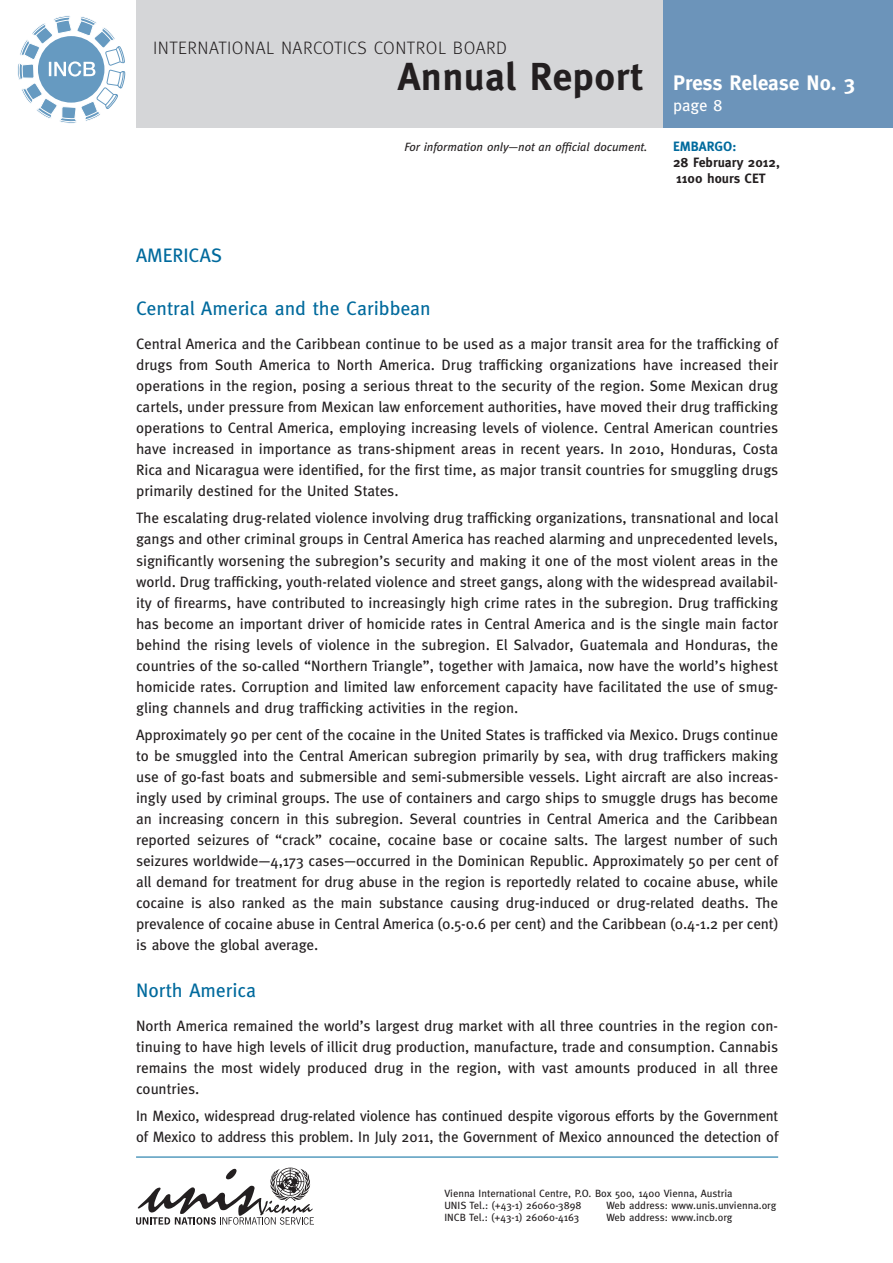
<style>
.page{position:relative;width:893px;height:1263px;background:#fff}
.page>*{position:absolute;margin:0;border:0;box-sizing:border-box;transform-origin:0 0}
.t1{font:700 39px "Meta";letter-spacing:.01em;color:#231f20}
.t2{font:700 21px "Meta";letter-spacing:-.005em;color:#fff}
.t3{font:19.5px "Meta";color:#006a9d}
.t4{font:300 18px "Meta OT";letter-spacing:.03em;color:#231f20}
.t5{font:16.5px "Meta";color:#fff}
.t6{font:15px/21px "Meta";letter-spacing:-.01em;color:#231f20;text-align:justify}
.t7{font:700 13.5px/16.2px "Meta";color:#231f20}
.t8{font:700 13.5px "Meta";color:#006a9d}
.t9{font:italic 12px "Meta";color:#231f20}
.t10{font:10.5px/12px "Meta";color:#231f20}
</style>
<div class="page">
<div style="left:136px;top:0;width:757px;height:128px;background:#d5d6d8"></div>
<div style="left:663px;top:0;width:230px;height:128px;background:#6c94ba"></div>
<svg style="left:18px;top:16px;width:107px;height:107px"></svg>
<hr style="left:136px;top:1157px;width:642px;height:1px;background:#006a9d">
<svg style="left:136px;top:1167px;width:178px;height:58px"></svg>
<p class="t4" style="left:153px;top:37px;width:355px">INTERNATIONAL NARCOTICS CONTROL BOARD</p>
<h1 class="t1" style="left:398px;top:54px;width:247px">Annual Report</h1>
<h2 class="t2" style="left:673px;top:71px;width:183px">Press Release No. 3</h2>
<p class="t5" style="left:673px;top:96px;width:51px">page 8</p>
<p class="t9" style="left:404px;top:139px;width:245px">For information only—not an official document.</p>
<p class="t8" style="left:673px;top:138px;width:65px">EMBARGO:</p>
<p class="t7" style="left:673px;top:154px;width:108px">28 February 2012,<br>1100 hours CET</p>
<h3 class="t3" style="left:136px;top:243px;width:23px">Americas</h3>
<h3 class="t3" style="left:136px;top:297px;width:296px">Central America and the Caribbean</h3>
<p class="t6" style="left:136px;top:333px;width:644px">Central America and the Caribbean continue to be used as a major transit area for the trafficking of drugs from South America to North America. Drug trafficking organizations have increased their operations in the region, posing a serious threat to the security of the region. Some Mexican drug cartels, under pressure from Mexican law enforcement authorities, have moved their drug trafficking operations to Central America, employing increasing levels of violence. Central American countries have increased in importance as trans-shipment areas in recent years. In 2010, Honduras, Costa Rica and Nicaragua were identified, for the first time, as major transit countries for smuggling drugs primarily destined for the United States.</p>
<p class="t6" style="left:136px;top:508px;width:644px">The escalating drug-related violence involving drug trafficking organizations, transnational and local gangs and other criminal groups in Central America has reached alarming and unprecedented levels, significantly worsening the subregion’s security and making it one of the most violent areas in the world. Drug trafficking, youth-related violence and street gangs, along with the widespread availabil&shy;ity of firearms, have contributed to increasingly high crime rates in the subregion. Drug trafficking has become an important driver of homicide rates in Central America and is the single main factor behind the rising levels of violence in the subregion. El Salvador, Guatemala and Honduras, the countries of the so-called “Northern Triangle”, together with Jamaica, now have the world’s highest homicide rates. Corruption and limited law enforcement capacity have facilitated the use of smug&shy;gling channels and drug trafficking activities in the region.</p>
<p class="t6" style="left:136px;top:724px;width:644px">Approximately 90 per cent of the cocaine in the United States is trafficked via Mexico. Drugs continue to be smuggled into the Central American subregion primarily by sea, with drug traffickers making use of go-fast boats and submersible and semi-submersible vessels. Light aircraft are also increas&shy;ingly used by criminal groups. The use of containers and cargo ships to smuggle drugs has become an increasing concern in this subregion. Several countries in Central America and the Caribbean reported seizures of “crack” cocaine, cocaine base or cocaine salts. The largest number of such seizures worldwide—4,173 cases—occurred in the Dominican Republic. Approximately 50 per cent of all demand for treatment for drug abuse in the region is reportedly related to cocaine abuse, while cocaine is also ranked as the main substance causing drug-induced or drug-related deaths. The prevalence of cocaine abuse in Central America (0.5-0.6 per cent) and the Caribbean (0.4-1.2 per cent) is above the global average.</p>
<h3 class="t3" style="left:136px;top:979px;width:122px">North America</h3>
<p class="t6" style="left:136px;top:1015px;width:644px">North America remained the world’s largest drug market with all three countries in the region con&shy;tinuing to have high levels of illicit drug production, manufacture, trade and consumption. Cannabis remains the most widely produced drug in the region, with vast amounts produced in all three countries.</p>
<p class="t6" style="left:136px;top:1106px;width:644px">In Mexico, widespread drug-related violence has continued despite vigorous efforts by the Government of Mexico to address this problem. In July 2011, the Government of Mexico announced the detection of</p>
<p class="t10" style="left:444px;top:1187px;width:290px">Vienna International Centre, P.O. Box 500, 1400 Vienna, Austria<br>UNIS Tel.: (+43-1) 26060-3898</p>
<p class="t10" style="left:606px;top:1199px;width:171px">Web address: www.unis.unvienna.org</p>
<p class="t10" style="left:444px;top:1211px;width:136px">INCB Tel.: (+43-1) 26060-4163</p>
<p class="t10" style="left:606px;top:1211px;width:128px">Web address: www.incb.org</p>
</div>
